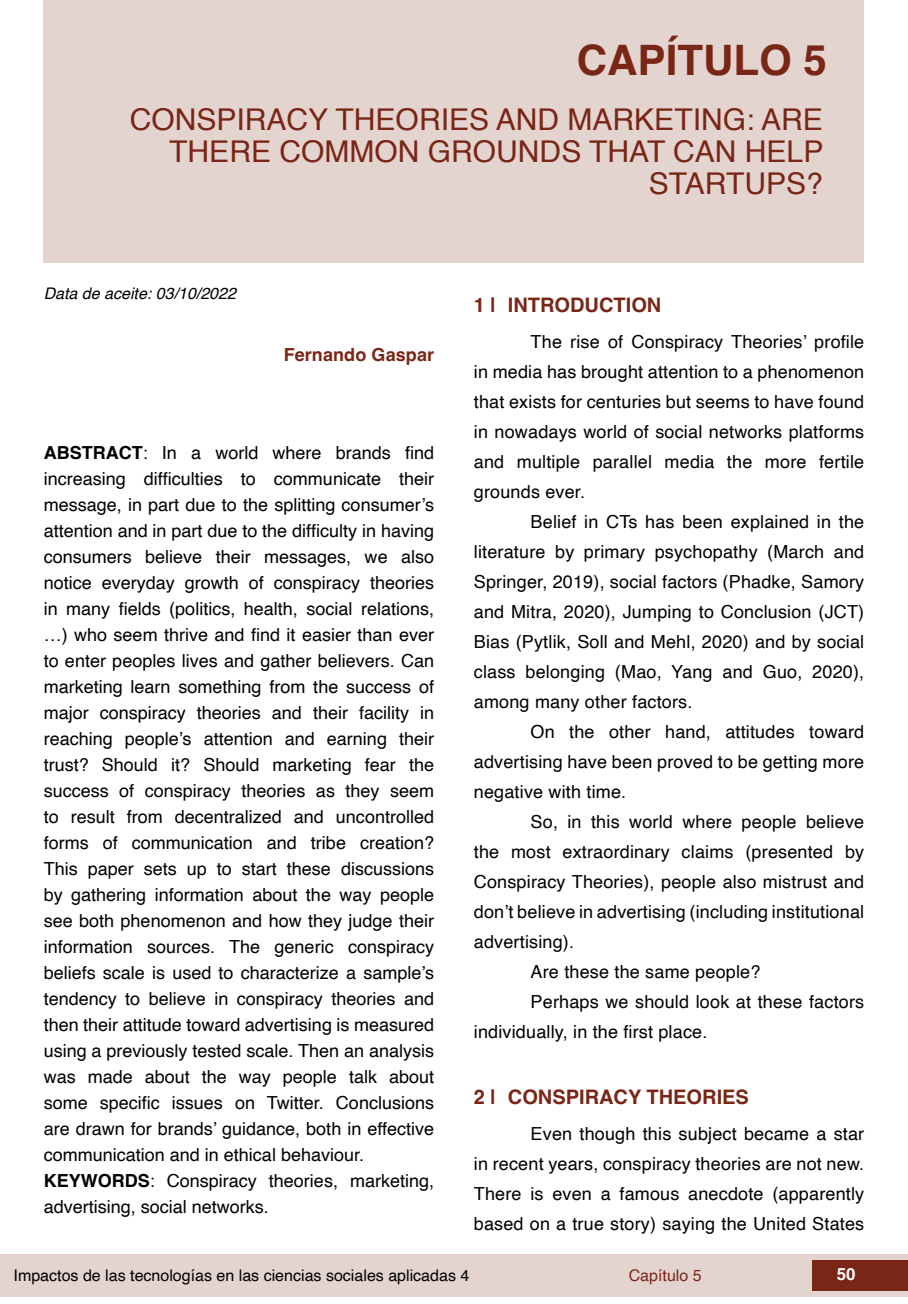
<style>
.page{position:relative;width:908px;height:1304px;background:#fff}
.page>*{position:absolute;margin:0;border:0;box-sizing:border-box;transform-origin:0 0}
.t1{font:700 42px "Helvetica";color:#7a2616}
.t2{font:30px/32px "Helvetica";color:#7a2616;text-align:right}
.t3{font:700 20px "Helvetica";color:#7a2616}
.t4{font:18px/26px "Helvetica";color:#000;text-align:justify}
.t5{font:700 18px "Helvetica";letter-spacing:.005em;color:#7a2616}
.t6{font:700 16.8px "Helvetica";color:#fff}
.t7{font:16px "Helvetica";color:#000}
.t8{font:italic 16px "Helvetica";color:#000}
.t9{font:16px "Helvetica";color:#7a2616}
.s1{font-weight:700}
</style>
<div class="page">
<div style="left:0;top:1254px;width:906px;height:43px;background:#e4d4d0"></div>
<div style="left:812px;top:1261px;width:95px;height:30px;background:#7a2616"></div>
<div style="left:44px;top:0;width:819px;height:263px;background:#e4d4d0"></div>
<h1 class="t1" style="left:576px;top:35px;width:251px">CAPÍTULO 5</h1>
<h2 class="t2" style="left:130px;top:104px;width:694px">CONSPIRACY THEORIES AND MARKETING: ARE<br>THERE COMMON GROUNDS THAT CAN HELP<br>STARTUPS?</h2>
<p class="t8" style="left:44px;top:280px;width:194px">Data de aceite: 03/10/2022</p>
<p class="t5" style="left:283px;top:344px;width:152px">Fernando Gaspar</p>
<p class="t4" style="left:44px;top:440px;width:392px;text-align:left"><span class="s1">ABSTRACT</span>: In a world where brands find increasing difficulties to communicate their message, in part due to the splitting consumer’s attention and in part due to the difficulty in having consumers believe their messages, we also notice everyday growth of conspiracy theories in many fields (politics, health, social relations, …) who seem thrive and find it easier than ever to enter peoples lives and gather believers. Can marketing learn something from the success of major conspiracy theories and their facility in reaching people’s attention and earning their trust? Should it? Should marketing fear the success of conspiracy theories as they seem to result from decentralized and uncontrolled forms of communication and tribe creation?<br>This paper sets up to start these discussions by gathering information about the way people see both phenomenon and how they judge their information sources. The generic conspiracy beliefs scale is used to characterize a sample’s tendency to believe in conspiracy theories and then their attitude toward advertising is measured using a previously tested scale. Then an analysis was made about the way people talk about some specific issues on Twitter. Conclusions are drawn for brands’ guidance, both in effective communication and in ethical behaviour.<br><span class="s1">KEYWORDS</span>: Conspiracy theories, marketing, advertising, social networks.</p>
<p class="t3" style="left:473px;top:293px;width:189px">1 | INTRODUCTION</p>
<p class="t4" style="left:473px;top:327px;width:392px;line-height:30px;text-indent:57px">The rise of Conspiracy Theories’ profile in media has brought attention to a phenomenon that exists for centuries but seems to have found in nowadays world of social networks platforms and multiple parallel media the more fertile grounds ever.</p>
<p class="t4" style="left:473px;top:507px;width:392px;line-height:30px;text-indent:57px">Belief in CTs has been explained in the literature by primary psychopathy (March and Springer, 2019), social factors (Phadke, Samory and Mitra, 2020), Jumping to Conclusion (JCT)<br>Bias (Pytlik, Soll and Mehl, 2020) and by social class belonging (Mao, Yang and Guo, 2020), among many other factors.</p>
<p class="t4" style="left:473px;top:717px;width:392px;line-height:30px;text-indent:57px">On the other hand, attitudes toward advertising have been proved to be getting more negative with time.</p>
<p class="t4" style="left:530px;top:809px;width:335px">So, in this world where people believe</p>
<p class="t4" style="left:473px;top:839px;width:391px">the most extraordinary claims (presented by</p>
<p class="t4" style="left:473px;top:869px;width:392px">Conspiracy Theories), people also mistrust and</p>
<p class="t4" style="left:473px;top:899px;width:391px">don’t believe in advertising (including institutional</p>
<p class="t4" style="left:473px;top:929px;width:102px">advertising).</p>
<p class="t4" style="left:530px;top:959px;width:231px">Are these the same people?</p>
<p class="t4" style="left:530px;top:989px;width:335px">Perhaps we should look at these factors</p>
<p class="t4" style="left:473px;top:1019px;width:235px">individually, in the first place.</p>
<p class="t3" style="left:473px;top:1085px;width:276px">2 | CONSPIRACY THEORIES</p>
<p class="t4" style="left:473px;top:1119px;width:392px;line-height:30px;text-indent:57px">Even though this subject became a star in recent years, conspiracy theories are not new.<br>There is even a famous anecdote (apparently based on a true story) saying the United States</p>
<p class="t7" style="left:14px;top:1263px;width:457px">Impactos de las tecnologías en las ciencias sociales aplicadas 4</p>
<p class="t9" style="left:628px;top:1263px;width:74px">Capítulo 5</p>
<p class="t6" style="left:836px;top:1264px;width:20px">50</p>
</div>
